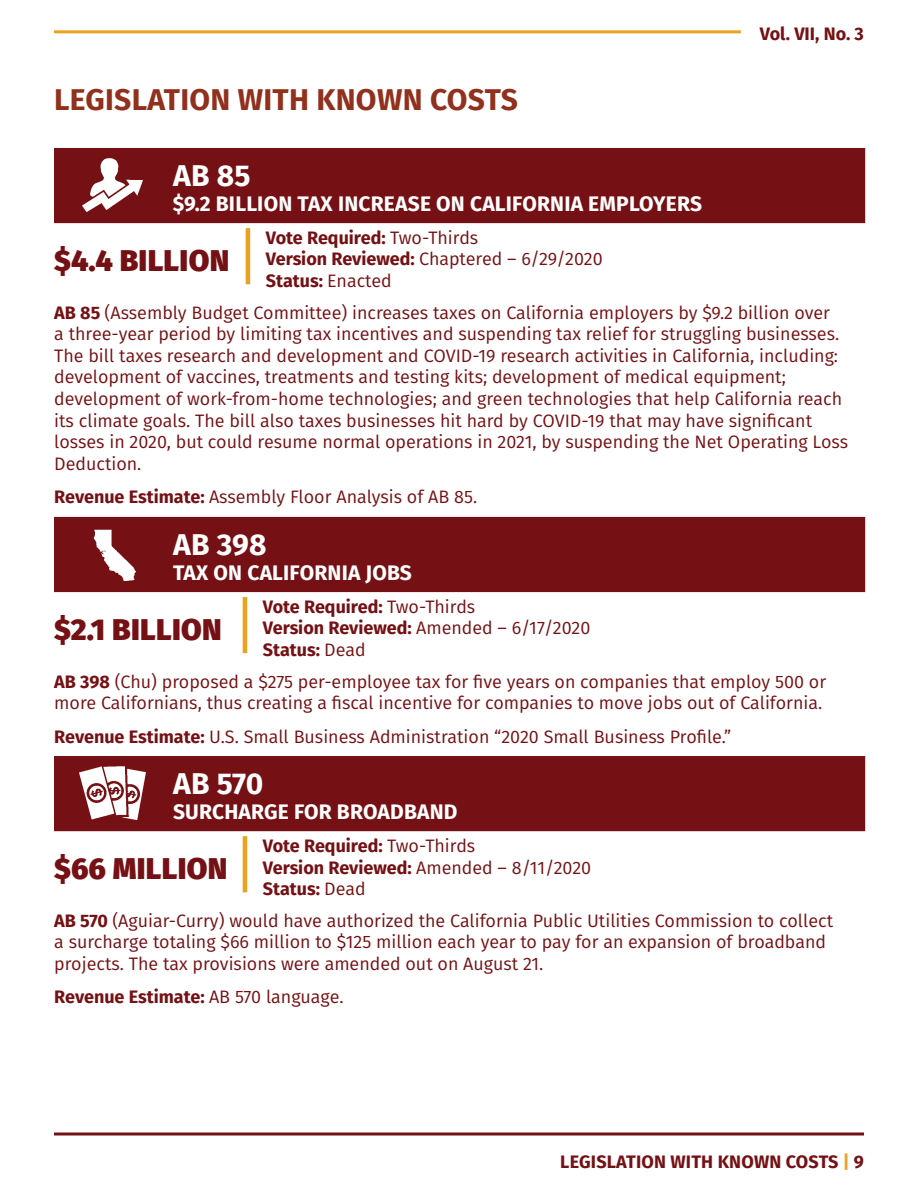
<style>
.page{position:relative;width:918px;height:1188px;background:#fff}
.page>*{position:absolute;margin:0;border:0;box-sizing:border-box;transform-origin:0 0}
.Bill_Write_Ups_Amoun{font:800 30px "Fira Sans";letter-spacing:.01em;color:#751114}
.Page_Title{font:700 30px "Fira Sans";letter-spacing:.01em;color:#91311d}
.Bill_Write_Up_Titles{font:700 30px "Fira Sans";color:#fff}
.Bill_Write_Up_Titles-2{font:700 21px "Fira Sans";letter-spacing:.01em;color:#fff}
.t1{font:18px/21.6px "Fira Sans";color:#751114}
.t2{font:700 18px "Fira Sans";color:#751114}
.t3{font:700 18px "Fira Sans";color:#eca120}
.s1{font-weight:700}
.s2{font-weight:400}
.s3{color:#751114}
</style>
<div class="page">
<hr style="left:54px;top:30px;width:687px;height:3px;background:#eca120">
<svg style="left:54px;top:1132px;width:810px;height:4px;background:#974c4e"></svg>
<div style="left:54px;top:148px;width:811px;height:75px;background:#751114"></div>
<img style="left:83px;top:158px;width:60px;height:53px">
<hr style="left:246px;top:228px;width:4px;height:56px;background:#eca120">
<div style="left:54px;top:756px;width:811px;height:75px;background:#751114"></div>
<img style="left:80px;top:766px;width:65px;height:53px">
<hr style="left:243px;top:836px;width:4px;height:56px;background:#eca120">
<div style="left:54px;top:517px;width:811px;height:75px;background:#751114"></div>
<img style="left:93px;top:529px;width:43px;height:51px">
<hr style="left:243px;top:597px;width:4px;height:56px;background:#eca120">
<p class="Page_Title" style="left:54px;top:74px;width:465px">LEG ISLATION WITH KNOWN COSTS</p>
<p class="t2" style="left:760px;top:19px;width:106px">Vol. VII, No. 3</p>
<p class="Bill_Write_Up_Titles" style="left:173px;top:150px;width:79px">AB 85</p>
<p class="Bill_Write_Up_Titles-2" style="left:173px;top:186px;width:531px">$9.2 BILLION TAX INCREASE ON CALIFORNIA EMPLOYERS</p>
<p class="Bill_Write_Ups_Amoun" style="left:54px;top:234px;width:176px">$4.4 BILLION</p>
<p class="t1" style="left:54px;top:301px;width:795px"><span class="s1">AB 85</span> (Assembly Budget Committee) increases taxes on California employers by $9.2 billion over<br>a three-year period by limiting tax incentives and suspending tax relief for struggling businesses.<br>The bill taxes research and development and COVID-19 research activities in California, including: development of vaccines, treatments and testing kits; development of medical equipment; development of work-from-home technologies; and green technologies that help California reach its climate goals. The bill also taxes businesses hit hard by COVID-19 that may have significant losses in 2020, but could resume normal operations in 2021, by suspending the Net Operating Loss Deduction.</p>
<p class="t1" style="left:54px;top:486px;width:424px"><span class="s1">Revenue Estimate:</span> Assembly Floor Analysis of AB 85.</p>
<p class="t2" style="left:266px;top:222px;width:214px">Vote Required: <span class="s2">Two-Thirds</span></p>
<p class="t1" style="left:266px;top:248px;width:338px"><span class="s1">Version Reviewed:</span> Chaptered – 6/29/2020</p>
<p class="t2" style="left:266px;top:266px;width:127px">Status: <span class="s2">Enacted</span></p>
<p class="Bill_Write_Up_Titles" style="left:173px;top:519px;width:95px">AB 398</p>
<p class="Bill_Write_Up_Titles-2" style="left:173px;top:555px;width:240px">TAX ON CALIFORNIA JOBS</p>
<p class="Bill_Write_Ups_Amoun" style="left:54px;top:603px;width:169px">$2.1 BILLION</p>
<p class="t1" style="left:54px;top:670px;width:774px"><span class="s1">AB 398</span> (Chu) proposed a $275 per-employee tax for five years on companies that employ 500 or more Californians, thus creating a fiscal incentive for companies to move jobs out of California.</p>
<p class="t1" style="left:54px;top:725px;width:679px"><span class="s1">Revenue Estimate:</span> U.S. Small Business Administration “2020 Small Business Profile.”</p>
<p class="t2" style="left:263px;top:591px;width:214px">Vote Required: <span class="s2">Two-Thirds</span></p>
<p class="t1" style="left:263px;top:617px;width:329px"><span class="s1">Version Reviewed:</span> Amended – 6/17/2020</p>
<p class="t2" style="left:263px;top:635px;width:104px">Status: <span class="s2">Dead</span></p>
<p class="Bill_Write_Up_Titles" style="left:173px;top:759px;width:92px">AB 570</p>
<p class="Bill_Write_Up_Titles-2" style="left:173px;top:794px;width:65px">SURCHARGE</p>
<p class="Bill_Write_Up_Titles-2" style="left:294px;top:794px;width:163px">FOR BROAD BAND</p>
<p class="Bill_Write_Ups_Amoun" style="left:54px;top:842px;width:175px">$66 MILLION</p>
<p class="t1" style="left:54px;top:909px;width:780px"><span class="s1">AB 570</span> (Aguiar-Curry) would have authorized the California Public Utilities Commission to collect a surcharge totaling $66 million to $125 million each year to pay for an expansion of broadband projects. The tax provisions were amended out on August 21.</p>
<p class="t2" style="left:54px;top:982px;width:291px">Revenue Estimate: <span class="s2">AB 570 language.</span></p>
<p class="t2" style="left:263px;top:831px;width:214px">Vote Required: <span class="s2">Two-Thirds</span></p>
<p class="t1" style="left:263px;top:856px;width:330px"><span class="s1">Version Reviewed:</span> Amended – 8/11/2020</p>
<p class="t2" style="left:263px;top:874px;width:104px">Status: <span class="s2">Dead</span></p>
<p class="t2" style="left:560px;top:1146px;width:77px">Legislation</p>
<p class="t2" style="left:670px;top:1146px;width:60px">Wit h Kno</p>
<p class="t2" style="left:754px;top:1146px;width:54px">wn Costs</p>
<p class="t3" style="left:843px;top:1146px;width:23px">| <span class="s3">9</span></p>
</div>
